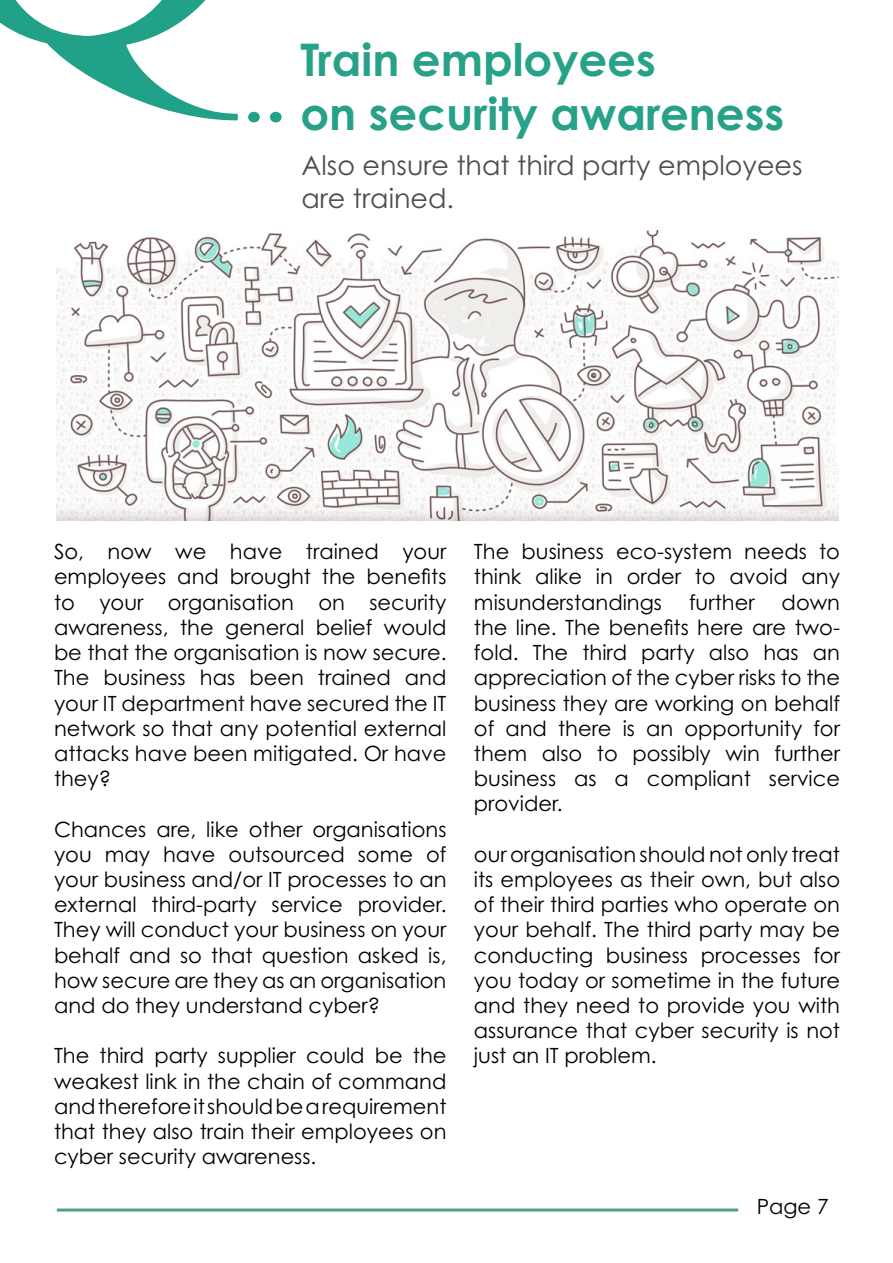
<style>
.page{position:relative;width:893px;height:1263px;background:#fff}
.page>*{position:absolute;margin:0;border:0;box-sizing:border-box;transform-origin:0 0}
.t1{font:700 45px/54px "Century Gothic Pro";color:#28a189}
.t2{font:27px/32.4px "Century Gothic Pro";color:#4d4d4d}
.t3{font:21px/25.2px "Century Gothic Pro";color:#000;text-align:justify}
</style>
<div class="page">
<svg style="left:0;top:1px;width:238px;height:119px"></svg>
<svg style="left:248px;top:112px;width:12px;height:10px"></svg>
<svg style="left:270px;top:112px;width:12px;height:10px"></svg>
<hr style="left:57px;top:1208px;width:681px;height:3px;background:#4d9e8a">
<img style="left:57px;top:229px;width:782px;height:292px">
<h1 class="t1" style="left:300px;top:32px;width:485px">Train employees<br>on security awareness</h1>
<p class="t2" style="left:301px;top:149px;width:503px">Also ensure that third party employees are trained.</p>
<p class="t3" style="left:54px;top:539px;width:394px">So, now we have trained your employees and brought the benefits to your organisation on security awareness, the general belief would be that the organisation is now secure.<br>The business has been trained and your IT department have secured the IT network so that any potential external attacks have been mitigated. Or have they?</p>
<p class="t3" style="left:54px;top:816px;width:394px">Chances are, like other organisations you may have outsourced some of your business and/or IT processes to an external third-party service provider.<br>They will conduct your business on your behalf and so that question asked is, how secure are they as an organisation and do they understand cyber?</p>
<p class="t3" style="left:54px;top:1043px;width:394px">The third party supplier could be the weakest link in the chain of command and therefore it should be a requirement that they also train their employees on cyber security awareness.</p>
<p class="t3" style="left:474px;top:539px;width:368px">The business eco-system needs to think alike in order to avoid any misunderstandings</p>
<p class="t3" style="left:689px;top:589px;width:67px">further</p>
<p class="t3" style="left:474px;top:589px;width:368px;text-indent:308px">down the line. The benefits here are two&shy;fold. The third party also has an appreciation of the cyber risks to the business they are working on behalf of and there is an opportunity for them also to possibly win further business as a compliant service provider.</p>
<p class="t3" style="left:474px;top:841px;width:368px">our organisation should not only treat its employees as their own, but also of their third parties who operate on your behalf. The third party may be conducting business processes for you today or sometime in the future and they need to provide you with assurance that cyber security is not just an IT problem.</p>
<p class="t3" style="left:757px;top:1194px;width:74px">Page 7</p>
</div>
